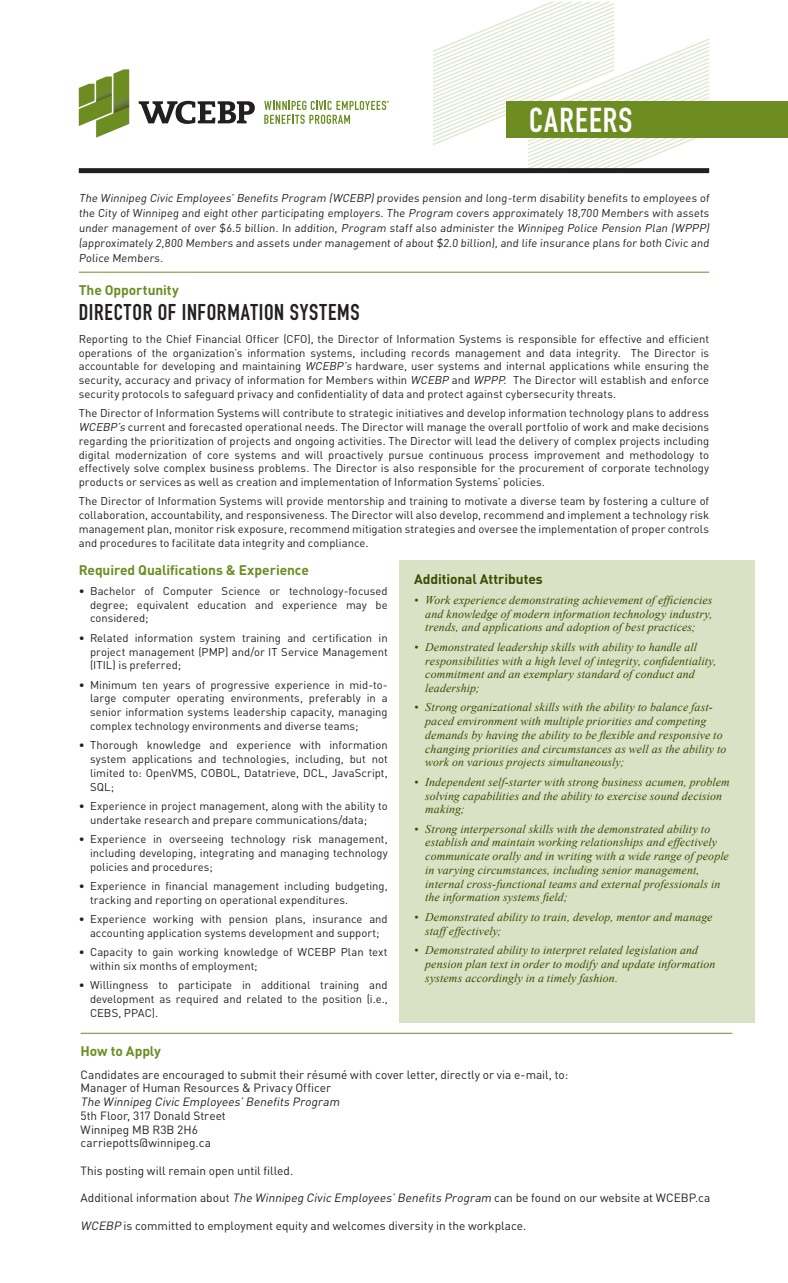
<style>
.page{position:relative;width:788px;height:1283px;background:#fff}
.page>*{position:absolute;margin:0;border:0;box-sizing:border-box;transform-origin:0 0}
.t1{font:34px "DIN Engschrift Std";letter-spacing:.035em;color:#fff}
.HEADING{font:22.5px "DIN Engschrift Std";letter-spacing:.035em;color:#231f20}
.Green_Subheading{font:700 13.75px "DINOT";letter-spacing:-.005em;color:#6d8d23}
.Green_Head_with{font:700 13.75px "DINOT";letter-spacing:-.005em;color:#6d8d23}
.Green_Subheading-2{font:700 13.75px "DINOT";letter-spacing:-.005em;color:#3e4a00}
.t2{font:italic 11.88px/13.8px "Times New Roman";letter-spacing:.005em;color:#3e4a00}
.Body_Copy{font:11.88px "DINOT";color:#231f20}
.Body_Copy-2{font:italic 11.88px "DINOT";color:#231f20}
.Body_Copy-3{font:11.25px/13.8px "DINOT";color:#231f20;text-align:justify}
.s1{font-style:italic}
</style>
<div class="page">
<hr style="left:81px;top:1033px;width:651px;height:1px;background:#6d8d23">
<div style="left:399px;top:560px;width:355px;height:462px;background:#dae2c6"></div>
<svg style="left:433px;top:2px;width:276px;height:166px"></svg>
<svg style="left:79px;top:69px;width:50px;height:69px"></svg>
<svg style="left:139px;top:101px;width:116px;height:23px"></svg>
<svg style="left:264px;top:101px;width:124px;height:23px"></svg>
<div style="left:79px;top:168px;width:630px;height:5px;background:#231f20"></div>
<div style="left:506px;top:101px;width:282px;height:37px;background:#6d8d23"></div>
<hr style="left:79px;top:272px;width:630px;height:1px;background:#6d8d23">
<p class="t1" style="left:529px;top:100px;width:105px">CAREERS</p>
<p class="Body_Copy-3" style="left:79px;top:190px;width:634px;line-height:15px"><span class="s1">The Winnipeg Civic Employees’Benefits Program (WCEBP)</span>provides pension and long-term disability benefits to employees of the City of Winnipeg and eight other participating employers. The <span class="s1">Program</span> covers approximately 18,700 Members with assets under management of over $6.5 billion. In addition, <span class="s1">Program</span> staff also administer the <span class="s1">Winnipeg Police Pension Plan (WPPP) </span>(approximately 2,800 Members and assets under management of about $2.0 billion), and life insurance plans for both Civic and Police Members.</p>
<p class="Green_Head_with" style="left:79px;top:281px;width:101px">The Opportunity</p>
<p class="HEADING" style="left:79px;top:299px;width:282px">DIRECTOR OF INFORMATION SYSTEMS</p>
<p class="Body_Copy-3" style="left:79px;top:331px;width:632px">Reporting to the Chief Financial Officer (CFO), the Director of Information Systems is responsible for effective and efficient operations of the organization’s information systems, including records management and data integrity. The Director is accountable for developing and maintaining <span class="s1">WCEBP’s</span> hardware, user systems and internal applications while ensuring the security, accuracy and privacy of information for Members within <span class="s1">WCEBP</span> and <span class="s1">WPPP</span>. The Director will establish and enforce security protocols to safeguard privacy and confidentiality of data and protect against cybersecurity threats.</p>
<p class="Body_Copy-3" style="left:79px;top:406px;width:632px">The Director of Information Systems will contribute to strategic initiatives and develop information technology plans to address <span class="s1">WCEBP’s</span> current and forecasted operational needs. The Director will manage the overall portfolio of work and make decisions regarding the prioritization of projects and ongoing activities. The Director will lead the delivery of complex projects including digital modernization of core systems and will proactively pursue continuous process improvement and methodology to effectively solve complex business problems. The Director is also responsible for the procurement of corporate technology products or services as well as creation and implementation of Information Systems’ policies.</p>
<p class="Body_Copy-3" style="left:79px;top:494px;width:632px">The Director of Information Systems will provide mentorship and training to motivate a diverse team by fostering a culture of collaboration, accountability, and responsiveness. The Director will also develop, recommend and implement a technology risk management plan, monitor risk exposure, recommend mitigation strategies and oversee the implementation of proper controls and procedures to facilitate data integrity and compliance.</p>
<p class="Green_Subheading" style="left:79px;top:561px;width:231px">Required Qualifications &amp; Experience</p>
<p class="Body_Copy-3" style="left:90px;top:583px;width:299px;text-indent:-11px">• Bachelor of Computer Science or technology-focused degree; equivalent education and experience may be considered;</p>
<p class="Body_Copy-3" style="left:90px;top:630px;width:299px;text-indent:-11px">• Related information system training and certification in project management (PMP) and/or IT Service Management (ITIL) is preferred;</p>
<p class="Body_Copy-3" style="left:90px;top:677px;width:299px;text-indent:-11px">• Minimum ten years of progressive experience in mid-to&shy;large computer operating environments, preferably in a senior information systems leadership capacity, managing complex technology environments and diverse teams;</p>
<p class="Body_Copy-3" style="left:90px;top:738px;width:299px;text-indent:-11px">• Thorough knowledge and experience with information system applications and technologies, including, but not limited to: OpenVMS, COBOL, Datatrieve, DCL, JavaScript, SQL;</p>
<p class="Body_Copy-3" style="left:90px;top:798px;width:299px;text-indent:-11px">• Experience in project management, along with the ability to undertake research and prepare communications/data;</p>
<p class="Body_Copy-3" style="left:90px;top:831px;width:299px;text-indent:-11px">• Experience in overseeing technology risk management, including developing, integrating and managing technology policies and procedures;</p>
<p class="Body_Copy-3" style="left:90px;top:878px;width:299px;text-indent:-11px">• Experience in financial management including budgeting, tracking and reporting on operational expenditures.</p>
<p class="Body_Copy-3" style="left:79px;top:911px;width:310px;text-align:center">• Experience working with pension plans, insurance and accounting application systems development and support;</p>
<p class="Body_Copy-3" style="left:90px;top:944px;width:299px;text-indent:-11px">• Capacity to gain working knowledge of WCEBP Plan text within six months of employment;</p>
<p class="Body_Copy-3" style="left:90px;top:978px;width:299px;text-indent:-11px">• Willingness to participate in additional training and development as required and related to the position (i.e., CEBS, PPAC).</p>
<p class="Green_Subheading-2" style="left:414px;top:570px;width:130px">Additional Attributes</p>
<p class="t2" style="left:425px;top:593px;width:289px;text-align:justify;text-indent:-11px">• Work experience demonstrating achievement of efficiencies and knowledge of modern information technology industry, trends, and applications and adoption of best practices;</p>
<p class="t2" style="left:425px;top:639px;width:292px;text-indent:-11px">• Demonstrated leadership skills with ability to handle all responsibilities with a high level of integrity, confidentiality, commitment and an exemplary standard of conduct and leadership;</p>
<p class="t2" style="left:425px;top:700px;width:302px;text-indent:-11px">• Strong organizational skills with the ability to balance fast&shy;paced environment with multiple priorities and competing demands by having the ability to be flexible and responsive to changing priorities and circumstances as well as the ability to work on various projects simultaneously;</p>
<p class="t2" style="left:425px;top:774px;width:306px;text-indent:-11px">• Independent self-starter with strong business acumen, problem solving capabilities and the ability to exercise sound decision making;</p>
<p class="t2" style="left:425px;top:821px;width:305px;text-indent:-11px">• Strong interpersonal skills with the demonstrated ability to establish and maintain working relationships and effectively communicate orally and in writing with a wide range of people in varying circumstances, including senior management, internal cross-functional teams and external professionals in the information systems field;</p>
<p class="t2" style="left:425px;top:909px;width:289px;text-indent:-11px">• Demonstrated ability to train, develop, mentor and manage staffeffectively;</p>
<p class="t2" style="left:425px;top:943px;width:291px;text-indent:-11px">• Demonstrated ability to interpret related legislation and pension plan text in order to modify and update information systems accordingly in a timely fashion.</p>
<p class="Green_Head_with" style="left:81px;top:1041px;width:82px">How to Apply</p>
<p class="Body_Copy" style="left:81px;top:1066px;width:489px">Candidates are encouraged to submit their résumé with cover letter, directly or via e-mail, to:</p>
<p class="Body_Copy" style="left:81px;top:1080px;width:252px">Manager of Human Resources &amp; Privacy Officer</p>
<p class="Body_Copy-2" style="left:81px;top:1093px;width:263px">The Winnipeg Civic Employees’Benefits Program</p>
<p class="Body_Copy" style="left:81px;top:1107px;width:147px">5th Floor, 317 Donald Street</p>
<p class="Body_Copy" style="left:81px;top:1121px;width:119px">Winnipeg MB R3B 2H6</p>
<p class="Body_Copy" style="left:81px;top:1135px;width:132px">carriepotts@winnipeg.ca</p>
<p class="Body_Copy" style="left:81px;top:1162px;width:214px">This posting will remain open until filled.</p>
<p class="Body_Copy" style="left:81px;top:1190px;width:631px">Additional information about <span class="s1">The Winnipeg Civic Employees’Benefits Program</span> can be found on our website at WCEBP.ca</p>
<p class="Body_Copy" style="left:81px;top:1217px;width:447px"><span class="s1">WCEBP</span> is committed to employment equity and welcomes diversity in the workplace.</p>
</div>
